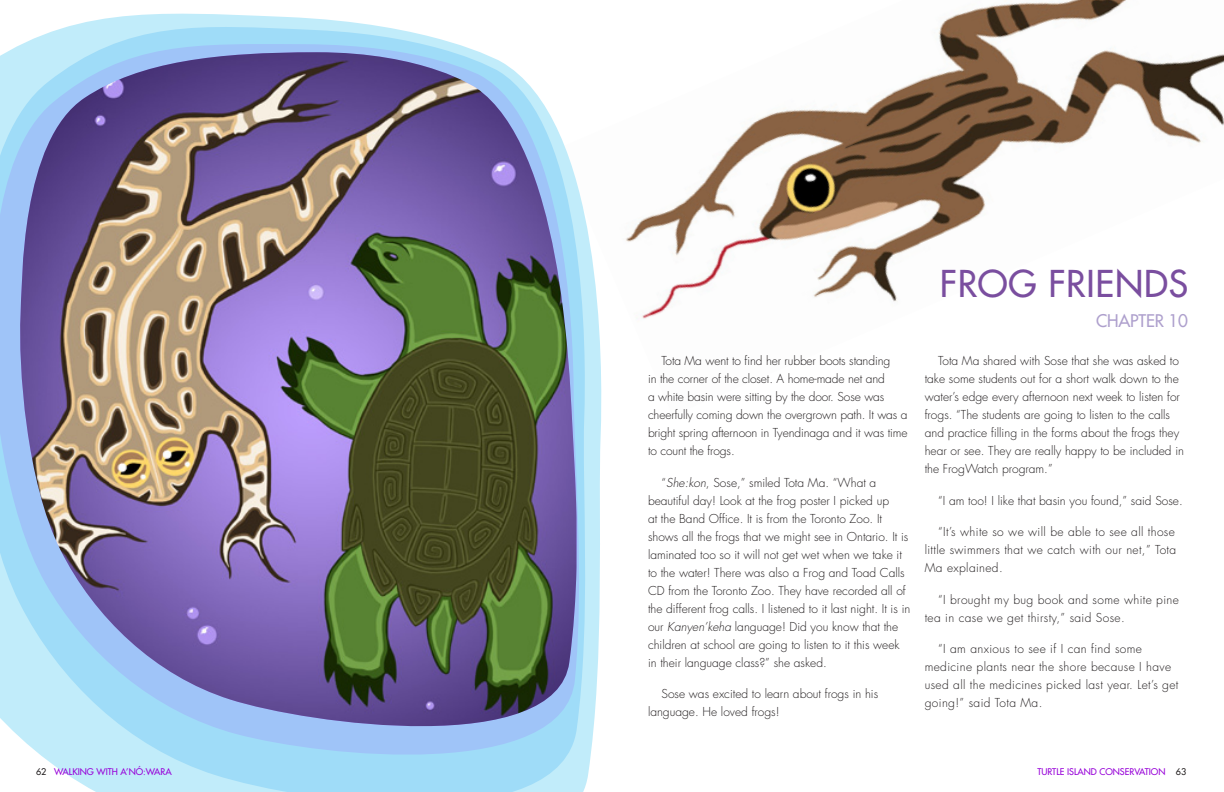
<style>
.page{position:relative;width:1224px;height:792px;background:#fff}
.page>*{position:absolute;margin:0;border:0;box-sizing:border-box;transform-origin:0 0}
.t1{font:36px "Futura LT";letter-spacing:.02em;color:#7a4e9f}
.Header3{font:17px "Futura LT";letter-spacing:-.01em;color:#aea0cd}
.General_Paragraph{font:300 12px/18px "Futura LT";color:#231f20}
.General_Paragraph-2{font:300 12px/18px "Futura LT";letter-spacing:.03em;color:#231f20}
.General_Paragraph-3{font:9px "Futura LT";color:#9700d8}
.s1{color:#231f20}
.s2{font-style:italic}
</style>
<div class="page">
<img style="left:626px;top:0;width:598px;height:319px">
<svg style="left:103px;top:13px;width:499px;height:729px"></svg>
<svg style="left:29px;top:19px;width:563px;height:773px;fill:#c1ecfa"></svg>
<svg style="left:0;top:41px;width:585px;height:741px;background:#b4e0f9"></svg>
<svg style="left:18px;top:52px;width:564px;height:706px;background:#aad9f8"></svg>
<img style="left:20px;top:52px;width:556px;height:675px">
<p class="General_Paragraph-3" style="left:36px;top:765px;width:137px"><span class="s1">62</span> WALKING WITH A’NÓ:WARA</p>
<p class="General_Paragraph" style="left:648px;top:352px;width:261px;text-indent:14px">Tota Ma went to find her rubber boots standing<br>in the corner of the closet. A home-made net and<br>a white basin were sitting by the door. Sose was cheerfully coming down the overgrown path. It was a bright spring afternoon in Tyendinaga and it was time to count the frogs.</p>
<p class="General_Paragraph" style="left:648px;top:474px;width:264px;text-indent:14px">“<span class="s2">She:kon</span>, Sose,” smiled Tota Ma. “What a beautiful day! Look at the frog poster I picked up<br>at the Band Office. It is from the Toronto Zoo. It shows all the frogs that we might see in Ontario. It is laminated too so it will not get wet when we take it to the water! There was also a Frog and Toad Calls CD from the Toronto Zoo. They have recorded all of the different frog calls. I listened to it last night. It is in our <span class="s2">Kanyen’keha</span> language! Did you know that the children at school are going to listen to it this week in their language class?” she asked.</p>
<p class="General_Paragraph" style="left:648px;top:685px;width:232px;text-indent:14px">Sose was excited to learn about frogs in his language. He loved frogs!</p>
<p class="t1" style="left:940px;top:260px;width:250px">FROG FRIENDS</p>
<p class="Header3" style="left:1096px;top:310px;width:93px">CHAPTER 10</p>
<p class="General_Paragraph" style="left:925px;top:352px;width:261px;text-indent:14px">Tota Ma shared with Sose that she was asked to take some students out for a short walk down to the water’s edge every afternoon next week to listen for frogs. “The students are going to listen to the calls and practice filling in the forms about the frogs they hear or see. They are really happy to be included in the FrogWatch program.”</p>
<p class="General_Paragraph" style="left:938px;top:492px;width:246px">“I am too! I like that basin you found,” said Sose.</p>
<p class="General_Paragraph" style="left:925px;top:523px;width:253px;text-align:justify;text-indent:14px">“It’s white so we will be able to see all those little swimmers that we catch with our net,” Tota Ma explained.</p>
<p class="General_Paragraph-2" style="left:925px;top:591px;width:256px;text-indent:14px">“I brought my bug book and some white pine tea in case we get thirsty,” said Sose.</p>
<p class="General_Paragraph-2" style="left:925px;top:640px;width:255px;text-indent:14px">“I am anxious to see if I can find some medicine plants near the shore because I have used all the medicines picked last year. Let’s get going!” said Tota Ma.</p>
<p class="General_Paragraph-3" style="left:1037px;top:765px;width:150px">TURTLE ISLAND CONSERVATION <span class="s1">63</span></p>
</div>
